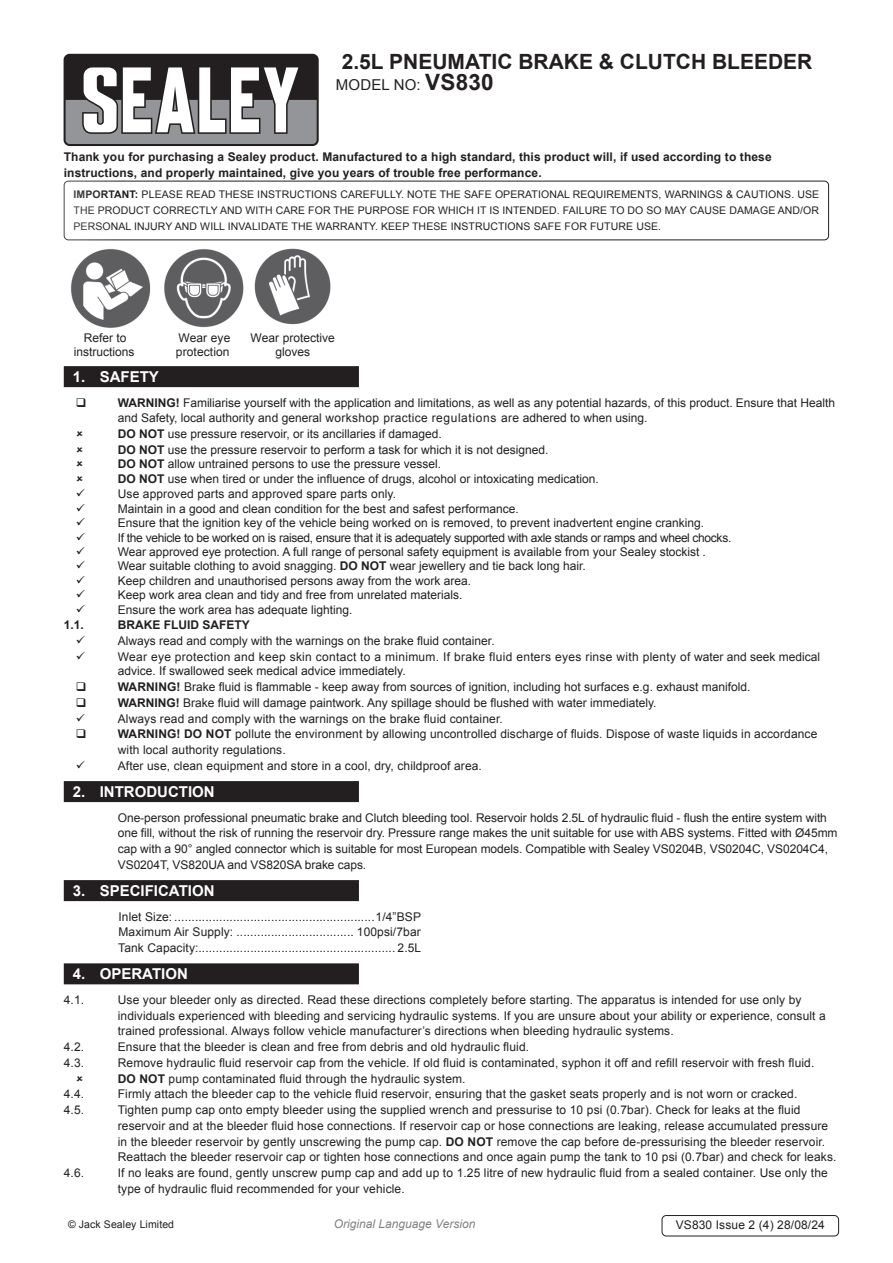
<style>
.page{position:relative;width:893px;height:1263px;background:#fff}
.page>*{position:absolute;margin:0;border:0;box-sizing:border-box;transform-origin:0 0}
.t1{font:700 21px "Arial";color:#231f20}
.t2{font:700 15px "Arial";color:#fff}
.Instructions_Model_No{font:15px "Arial";letter-spacing:.01em;color:#231f20}
.Body{font:12px/15.8px "Arial";letter-spacing:.005em;color:#231f20}
.Specifications__Tabbed{font:12px "Arial";letter-spacing:.01em;color:#231f20}
.Body-2{font:700 12px/15.8px "Arial";letter-spacing:.01em;color:#231f20}
.Body-3{font:12px/14.4px "Arial";letter-spacing:.025em;color:#231f20}
.Body-4{font:12px "Arial";letter-spacing:-.025em;color:#231f20}
.t3{font:italic 12px "Arial";color:#808285}
.Body__Footer{font:12px "Arial";letter-spacing:.01em;color:#231f20}
.Body__Justified__7pt{font:10.5px/15.8px "Arial";letter-spacing:.01em;color:#231f20;text-align:justify}
.s1{font-weight:700;font-size:22.5px}
.s2{font-weight:700}
</style>
<div class="page">
<div style="left:64px;top:54px;width:255px;height:92px;background:#231f20;border-radius:6px"></div>
<svg style="left:66px;top:67px;width:251px;height:77px"></svg>
<div style="left:64px;top:181px;width:765px;height:59px;border:1px solid #231f20;border-radius:4px"></div>
<div style="left:64px;top:366px;width:295px;height:21px;background:#231f20"></div>
<div style="left:64px;top:781px;width:295px;height:21px;background:#231f20"></div>
<div style="left:64px;top:880px;width:295px;height:21px;background:#231f20"></div>
<div style="left:64px;top:963px;width:295px;height:21px;background:#231f20"></div>
<img style="left:71px;top:249px;width:80px;height:79px">
<img style="left:164px;top:249px;width:80px;height:79px">
<div style="left:662px;top:1215px;width:177px;height:21px;border:1px solid #231f20;border-radius:4px"></div>
<img style="left:254px;top:248px;width:77px;height:77px">
<p class="t1" style="left:342px;top:48px;width:472px">2.5L PNEUMATIC BRAKE &amp; CLUTCH BLEEDER</p>
<p class="Instructions_Model_No" style="left:336px;top:75px;width:159px">MODEL NO: <span class="s1">VS830</span></p>
<p class="Body-2" style="left:64px;top:149px;width:709px">Thank you for purchasing a Sealey product. Manufactured to a high standard, this product will, if used according to these instructions, and properly maintained, give you years of trouble free performance.</p>
<p class="Body__Justified__7pt" style="left:74px;top:187px;width:747px"><span class="s2">IMPORTANT:</span> PLEASE READ THESE INSTRUCTIONS CAREFULLY. NOTE THE SAFE OPERATIONAL REQUIREMENTS, WARNINGS &amp; CAUTIONS. USE THE PRODUCT CORRECTLY AND WITH CARE FOR THE PURPOSE FOR WHICH IT IS INTENDED. FAILURE TO DO SO MAY CAUSE DAMAGE AND/OR PERSONAL INJURY AND WILL INVALIDATE THE WARRANTY. KEEP THESE INSTRUCTIONS SAFE FOR FUTURE USE.</p>
<p class="Body" style="left:84px;top:330px;width:44px">Refer to</p>
<p class="Body" style="left:74px;top:344px;width:62px">instructions</p>
<p class="Body" style="left:178px;top:330px;width:53px">Wear eye</p>
<p class="Body" style="left:176px;top:344px;width:55px">protection</p>
<p class="Body" style="left:251px;top:331px;width:86px;line-height:14.4px;text-align:center">Wear protective gloves</p>
<p class="t2" style="left:73px;top:367px;width:88px">1. SAFETY</p>
<p class="Body" style="left:118px;top:395px;width:719px"><span class="s2">WARNING!</span> Familiarise yourself with the application and limitations, as well as any potential hazards, of this product. Ensure that Health and Safety, local authority and general workshop practice regulations are adhered to when using.</p>
<p class="Body" style="left:118px;top:426px;width:326px"><span class="s2">DO NOT</span> use pressure reservoir, or its ancillaries if damaged.</p>
<p class="Body" style="left:118px;top:442px;width:432px"><span class="s2">DO NOT</span> use the pressure reservoir to perform a task for which it is not designed.</p>
<p class="Body" style="left:118px;top:456px;width:325px"><span class="s2">DO NOT</span> allow untrained persons to use the pressure vessel.</p>
<p class="Body" style="left:118px;top:471px;width:482px"><span class="s2">DO NOT</span> use when tired or under the influence of drugs, alcohol or intoxicating medication.</p>
<p class="Body" style="left:118px;top:486px;width:280px">Use approved parts and approved spare parts only.</p>
<p class="Body" style="left:118px;top:501px;width:402px">Maintain in a good and clean condition for the best and safest performance.</p>
<p class="Body" style="left:118px;top:515px;width:588px">Ensure that the ignition key of the vehicle being worked on is removed, to prevent inadvertent engine cranking.</p>
<p class="Body-4" style="left:118px;top:530px;width:615px">If the vehicle to be worked on is raised, ensure that it is adequately supported with axle stands or ramps and wheel chocks.</p>
<p class="Body" style="left:118px;top:544px;width:590px">Wear approved eye protection. A full range of personal safety equipment is available from your Sealey stockist .</p>
<p class="Body" style="left:118px;top:558px;width:470px">Wear suitable clothing to avoid snagging. <span class="s2">DO NOT</span> wear jewellery and tie back long hair.</p>
<p class="Body" style="left:118px;top:573px;width:355px">Keep children and unauthorised persons away from the work area.</p>
<p class="Body" style="left:118px;top:587px;width:346px">Keep work area clean and tidy and free from unrelated materials.</p>
<p class="Body" style="left:118px;top:602px;width:236px">Ensure the work area has adequate lighting.</p>
<p class="Body-2" style="left:64px;top:618px;width:22px">1.1.</p>
<p class="Body-2" style="left:118px;top:618px;width:134px">BRAKE FLUID SAFETY</p>
<p class="Body" style="left:118px;top:633px;width:378px">Always read and comply with the warnings on the brake fluid container.</p>
<p class="Body-3" style="left:118px;top:650px;width:704px">Wear eye protection and keep skin contact to a minimum. If brake fluid enters eyes rinse with plenty of water and seek medical advice. If swallowed seek medical advice immediately.</p>
<p class="Body" style="left:118px;top:679px;width:634px"><span class="s2">WARNING!</span> Brake fluid is flammable - keep away from sources of ignition, including hot surfaces e.g. exhaust manifold.</p>
<p class="Body" style="left:118px;top:695px;width:540px"><span class="s2">WARNING!</span> Brake fluid will damage paintwork. Any spillage should be flushed with water immediately.</p>
<p class="Body" style="left:118px;top:711px;width:386px">Always read and comply with the warnings on the brake fluid container.</p>
<p class="Body" style="left:118px;top:726px;width:701px"><span class="s2">WARNING! DO NOT</span> pollute the environment by allowing uncontrolled discharge of fluids. Dispose of waste liquids in accordance with local authority regulations.</p>
<p class="Body" style="left:118px;top:758px;width:366px">After use, clean equipment and store in a cool, dry, childproof area.</p>
<p class="t2" style="left:73px;top:782px;width:143px">2. INTRODUCTION</p>
<p class="Body" style="left:118px;top:810px;width:721px">One-person professional pneumatic brake and Clutch bleeding tool. Reservoir holds 2.5L of hydraulic fluid - flush the entire system with one fill, without the risk of running the reservoir dry. Pressure range makes the unit suitable for use with ABS systems. Fitted with Ø45mm</p>
<p class="Body" style="left:118px;top:841px;width:712px">cap with a 90° angled connector which is suitable for most European models. Compatible with Sealey VS0204B, VS0204C, VS0204C4,</p>
<p class="Body" style="left:118px;top:857px;width:250px">VS0204T, VS820UA and VS820SA brake caps.</p>
<p class="t2" style="left:73px;top:881px;width:143px">3. SPECIFICATION</p>
<p class="Specifications__Tabbed" style="left:118px;top:908px;width:304px">Inlet Size: ..........................................................1/4”BSP</p>
<p class="Specifications__Tabbed" style="left:118px;top:924px;width:304px">Maximum Air Supply: .................................. 100psi/7bar</p>
<p class="Specifications__Tabbed" style="left:118px;top:940px;width:305px">Tank Capacity:......................................................... 2.5L</p>
<p class="t2" style="left:73px;top:964px;width:117px">4. OPERATION</p>
<p class="Body" style="left:64px;top:992px;width:22px">4.1.</p>
<p class="Body" style="left:118px;top:992px;width:710px">Use your bleeder only as directed. Read these directions completely before starting. The apparatus is intended for use only by individuals experienced with bleeding and servicing hydraulic systems. If you are unsure about your ability or experience, consult a</p>
<p class="Body" style="left:118px;top:1023px;width:557px">trained professional. Always follow vehicle manufacturer’s directions when bleeding hydraulic systems.</p>
<p class="Body" style="left:64px;top:1039px;width:22px">4.2.</p>
<p class="Body" style="left:118px;top:1039px;width:413px">Ensure that the bleeder is clean and free from debris and old hydraulic fluid.</p>
<p class="Body" style="left:64px;top:1055px;width:22px">4.3.</p>
<p class="Body" style="left:118px;top:1055px;width:698px">Remove hydraulic fluid reservoir cap from the vehicle. If old fluid is contaminated, syphon it off and refill reservoir with fresh fluid.</p>
<p class="Body" style="left:118px;top:1071px;width:349px"><span class="s2">DO NOT</span> pump contaminated fluid through the hydraulic system.</p>
<p class="Body" style="left:64px;top:1086px;width:22px">4.4.</p>
<p class="Body" style="left:118px;top:1086px;width:681px">Firmly attach the bleeder cap to the vehicle fluid reservoir, ensuring that the gasket seats properly and is not worn or cracked.</p>
<p class="Body" style="left:64px;top:1102px;width:22px">4.5.</p>
<p class="Body" style="left:118px;top:1102px;width:720px">Tighten pump cap onto empty bleeder using the supplied wrench and pressurise to 10 psi (0.7bar). Check for leaks at the fluid reservoir and at the bleeder fluid hose connections. If reservoir cap or hose connections are leaking, release accumulated pressure in the bleeder reservoir by gently unscrewing the pump cap. <span class="s2">DO NOT</span> remove the cap before de-pressurising the bleeder reservoir.<br>Reattach the bleeder reservoir cap or tighten hose connections and once again pump the tank to 10 psi (0.7bar) and check for leaks.</p>
<p class="Body" style="left:64px;top:1165px;width:22px">4.6.</p>
<p class="Body" style="left:118px;top:1165px;width:711px">If no leaks are found, gently unscrew pump cap and add up to 1.25 litre of new hydraulic fluid from a sealed container. Use only the type of hydraulic fluid recommended for your vehicle.</p>
<p class="Body__Justified__7pt" style="left:68px;top:1217px;width:108px">© Jack Sealey Limited</p>
<p class="t3" style="left:334px;top:1216px;width:143px">Original Language Version</p>
<p class="Body__Footer" style="left:676px;top:1217px;width:151px">VS830 Issue 2 (4) 28/08/24</p>
</div>
